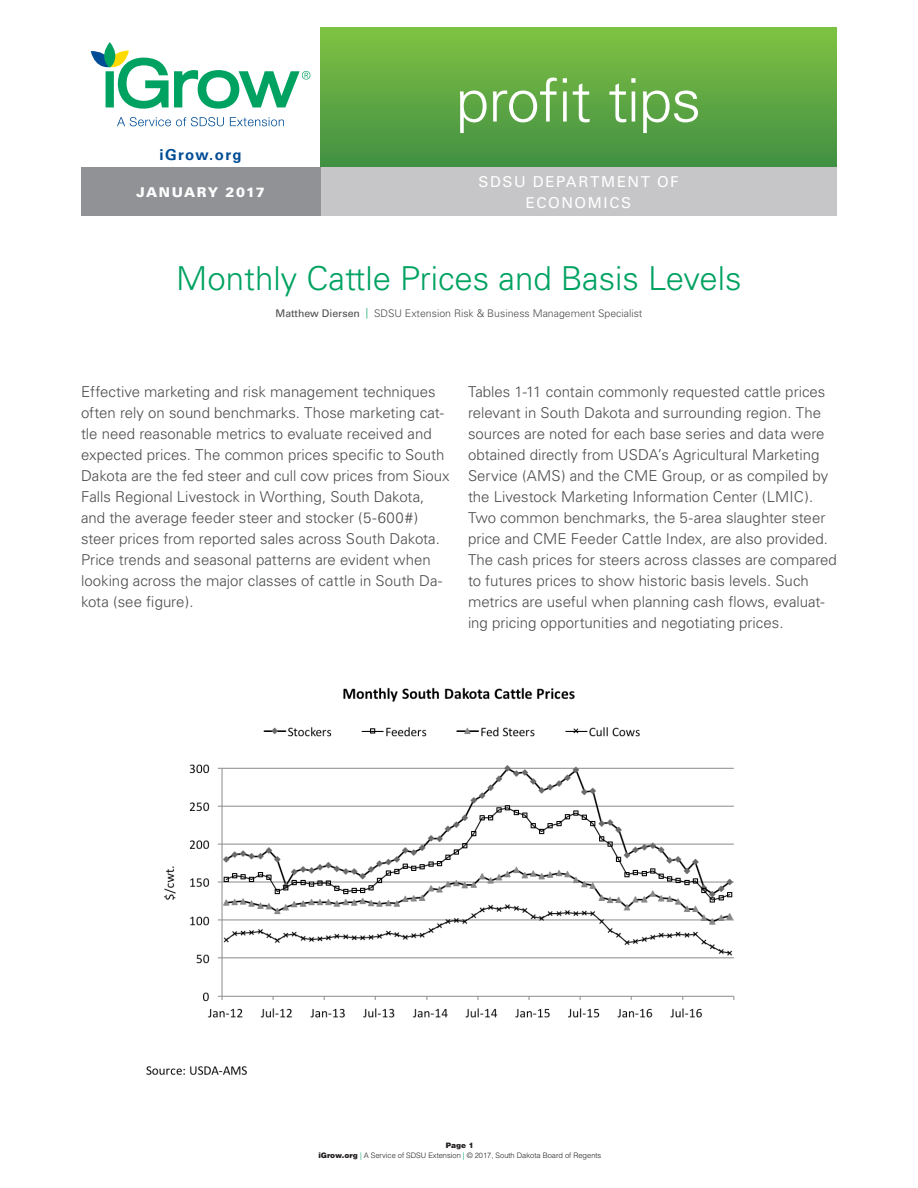
<style>
.page{position:relative;width:918px;height:1188px;background:#fff}
.page>*{position:absolute;margin:0;border:0;box-sizing:border-box;transform-origin:0 0}
.sdn_body_tips{font:300 60px "Univers";letter-spacing:-.02em;color:#fff}
.sdn_body_tips-2{font:300 33px "Univers";color:#00a261}
.sdn_body_tips-3{font:300 15px/21px "Univers";color:#4b4c4d}
.sdn_body_tips-4{font:15px "Univers";letter-spacing:.11em;color:#fff}
.sdn_body_tips-5{font:700 15px "Univers";letter-spacing:.09em;color:#014d95}
.sdn_body_tips-6{font:900 13.5px "Univers";letter-spacing:.095em;color:#fff}
.sdn_body_tips-7{font:300 10.5px "Univers";color:#4b4c4d}
.t1{font:300 7.5px/10.5px "Helvetica";color:#231f20;text-align:center}
.s1{font-weight:400}
.s2{color:#00a261}
.s3{font-weight:900}
</style>
<div class="page">
<svg style="left:117px;top:117px;width:107px;height:9px"></svg>
<svg style="left:230px;top:117px;width:54px;height:9px"></svg>
<svg style="left:91px;top:42px;width:219px;height:67px"></svg>
<div style="left:320px;top:27px;width:517px;height:141px;background:linear-gradient(to bottom,#7fc242,#408f43)"></div>
<div style="left:320px;top:167px;width:517px;height:49px;background:#c6c6c8"></div>
<div style="left:81px;top:167px;width:239px;height:49px;background:#919295"></div>
<img style="left:146px;top:687px;width:589px;height:388px">
<p class="sdn_body_tips-5" style="left:159px;top:146px;width:84px">iGrow.org</p>
<p class="sdn_body_tips-6" style="left:137px;top:184px;width:130px">JANUARY 2017</p>
<p class="sdn_body_tips" style="left:456px;top:64px;width:247px">profit tips</p>
<p class="sdn_body_tips-4" style="left:479px;top:172px;width:202px">SDSU DEPARTMENT OF</p>
<p class="sdn_body_tips-4" style="left:526px;top:193px;width:107px">ECONOMICS</p>
<p class="sdn_body_tips-2" style="left:176px;top:258px;width:567px">Monthly Cattle Prices and Basis Levels</p>
<p class="sdn_body_tips-7" style="left:276px;top:307px;width:368px"><span class="s1">Matthew Diersen</span> <span class="s2">|</span> SDSU Extension Risk &amp; Business Management Specialist</p>
<p class="sdn_body_tips-3" style="left:81px;top:381px;width:370px">Effective marketing and risk management techniques often rely on sound benchmarks. Those marketing cat&shy;tle need reasonable metrics to evaluate received and expected prices. The common prices specific to South Dakota are the fed steer and cull cow prices from Sioux Falls Regional Livestock in Worthing, South Dakota, and the average feeder steer and stocker (5-600#) steer prices from reported sales across South Dakota.<br>Price trends and seasonal patterns are evident when looking across the major classes of cattle in South Da&shy;kota (see figure).</p>
<p class="sdn_body_tips-3" style="left:468px;top:381px;width:371px">Tables 1-11 contain commonly requested cattle prices relevant in South Dakota and surrounding region. The sources are noted for each base series and data were obtained directly from USDA’s Agricultural Marketing Service (AMS) and the CME Group, or as compiled by the Livestock Marketing Information Center (LMIC).<br>Two common benchmarks, the 5-area slaughter steer price and CME Feeder Cattle Index, are also provided.<br>The cash prices for steers across classes are compared to futures prices to show historic basis levels. Such metrics are useful when planning cash flows, evaluat&shy;ing pricing opportunities and negotiating prices.</p>
<p class="t1" style="left:318px;top:1140px;width:285px"><span class="s3">Page 1<br>iGrow.org</span> <span class="s2">|</span> A Service of SDSU Extension <span class="s2">|</span> © 2017, South Dakota Board of Regents</p>
</div>
